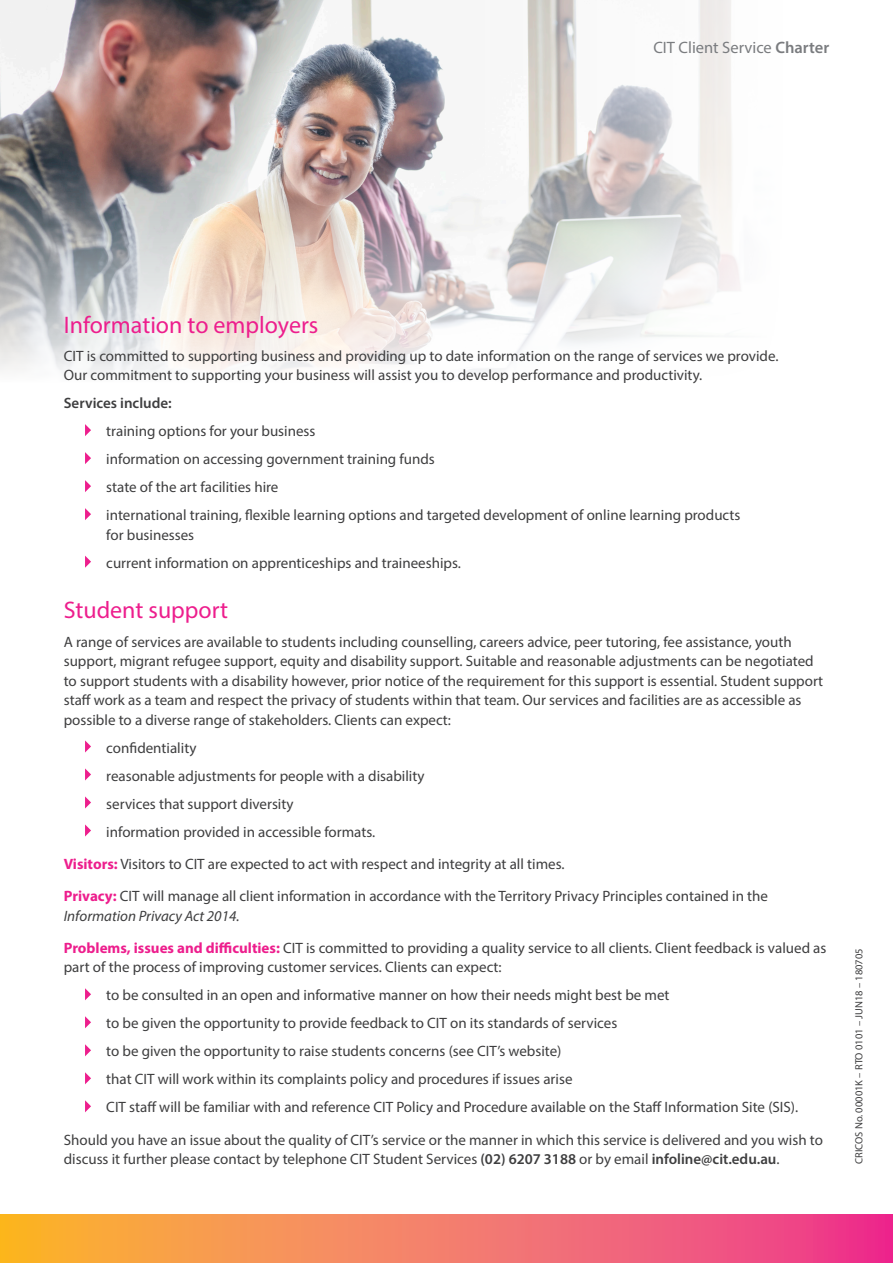
<style>
.page{position:relative;width:893px;height:1263px;background:#fff}
.page>*{position:absolute;margin:0;border:0;box-sizing:border-box;transform-origin:0 0}
.t1{font:24px "Myriad Pro";color:#ed1e8d}
.t2{font:16.5px "Myriad Pro";color:#7a7c7f}
.t3{font:15px/19.5px "Myriad Pro";color:#3e3e3f}
.t4{font:600 15px "Myriad Pro";color:#3e3e3f}
.t5{font:10.5px "Myriad Pro";color:#3e3e3f}
.s1{font-weight:600}
.s2{font-weight:700;color:#ed1e8d}
.s3{font-style:italic}
</style>
<div class="page">
<img style="left:0;top:0;width:740px;height:374px">
<svg style="left:0;top:1214px;width:893px;height:49px;background:#f37966"></svg>
<svg style="left:85px;top:424px;width:6px;height:12px"></svg>
<svg style="left:85px;top:452px;width:6px;height:12px"></svg>
<svg style="left:85px;top:480px;width:6px;height:12px"></svg>
<svg style="left:85px;top:508px;width:6px;height:12px"></svg>
<svg style="left:85px;top:556px;width:6px;height:12px"></svg>
<svg style="left:85px;top:740px;width:6px;height:12px"></svg>
<svg style="left:85px;top:768px;width:6px;height:12px"></svg>
<svg style="left:85px;top:796px;width:6px;height:12px"></svg>
<svg style="left:85px;top:824px;width:6px;height:12px"></svg>
<svg style="left:85px;top:988px;width:6px;height:12px"></svg>
<svg style="left:85px;top:1016px;width:6px;height:12px"></svg>
<svg style="left:85px;top:1044px;width:6px;height:12px"></svg>
<svg style="left:85px;top:1072px;width:6px;height:12px"></svg>
<svg style="left:85px;top:1100px;width:6px;height:12px"></svg>
<p class="t2" style="left:653px;top:37px;width:177px">CIT Client Service <span class="s1">Charter</span></p>
<p class="t1" style="left:64px;top:310px;width:256px">Information to employers</p>
<p class="t3" style="left:64px;top:346px;width:716px">CIT is committed to supporting business and providing up to date information on the range of services we provide.<br>Our commitment to supporting your business will assist you to develop performance and productivity.</p>
<p class="t4" style="left:64px;top:394px;width:109px">Services include:</p>
<p class="t3" style="left:106px;top:421px;width:211px">training options for your business</p>
<p class="t3" style="left:106px;top:449px;width:330px">information on accessing government training funds</p>
<p class="t3" style="left:106px;top:477px;width:174px">state of the art facilities hire</p>
<p class="t3" style="left:106px;top:505px;width:636px">international training, flexible learning options and targeted development of online learning products for businesses</p>
<p class="t3" style="left:106px;top:553px;width:356px">current information on apprenticeships and traineeships.</p>
<p class="t1" style="left:64px;top:596px;width:166px">Student support</p>
<p class="t3" style="left:64px;top:631px;width:761px">A range of services are available to students including counselling, careers advice, peer tutoring, fee assistance, youth support, migrant refugee support, equity and disability support. Suitable and reasonable adjustments can be negotiated to support students with a disability however, prior notice of the requirement for this support is essential. Student support staff work as a team and respect the privacy of students within that team. Our services and facilities are as accessible as possible to a diverse range of stakeholders. Clients can expect:</p>
<p class="t3" style="left:106px;top:737px;width:92px">confidentiality</p>
<p class="t3" style="left:106px;top:765px;width:320px">reasonable adjustments for people with a disability</p>
<p class="t3" style="left:106px;top:793px;width:189px">services that support diversity</p>
<p class="t3" style="left:106px;top:821px;width:270px">information provided in accessible formats.</p>
<p class="t3" style="left:64px;top:854px;width:502px"><span class="s2">Visitors:</span> Visitors to CIT are expected to act with respect and integrity at all times.</p>
<p class="t3" style="left:64px;top:886px;width:706px"><span class="s2">Privacy:</span> CIT will manage all client information in accordance with the Territory Privacy Principles contained in the<br><span class="s3">Information Privacy Act 2014.</span></p>
<p class="t3" style="left:64px;top:938px;width:764px"><span class="s2">Problems, issues and difficulties:</span> CIT is committed to providing a quality service to all clients. Client feedback is valued as part of the process of improving customer services. Clients can expect:</p>
<p class="t3" style="left:106px;top:985px;width:565px">to be consulted in an open and informative manner on how their needs might best be met</p>
<p class="t3" style="left:106px;top:1013px;width:512px">to be given the opportunity to provide feedback to CIT on its standards of services</p>
<p class="t3" style="left:106px;top:1041px;width:457px">to be given the opportunity to raise students concerns (see CIT’s website)</p>
<p class="t3" style="left:106px;top:1069px;width:468px">that CIT will work within its complaints policy and procedures if issues arise</p>
<p class="t3" style="left:106px;top:1097px;width:693px">CIT staff will be familiar with and reference CIT Policy and Procedure available on the Staff Information Site (SIS).</p>
<p class="t3" style="left:64px;top:1129px;width:761px">Should you have an issue about the quality of CIT’s service or the manner in which this service is delivered and you wish to discuss it further please contact by telephone CIT Student Services <span class="s1">(02) 6207 3188</span> or by email <span class="s1">infoline@cit.edu.au</span>.</p>
<p class="t5" style="left:853px;top:1164px;width:217px;rotate:-90deg">CRICOS No. 00001K – RTO 0101 – JUN18 – 180705</p>
</div>
